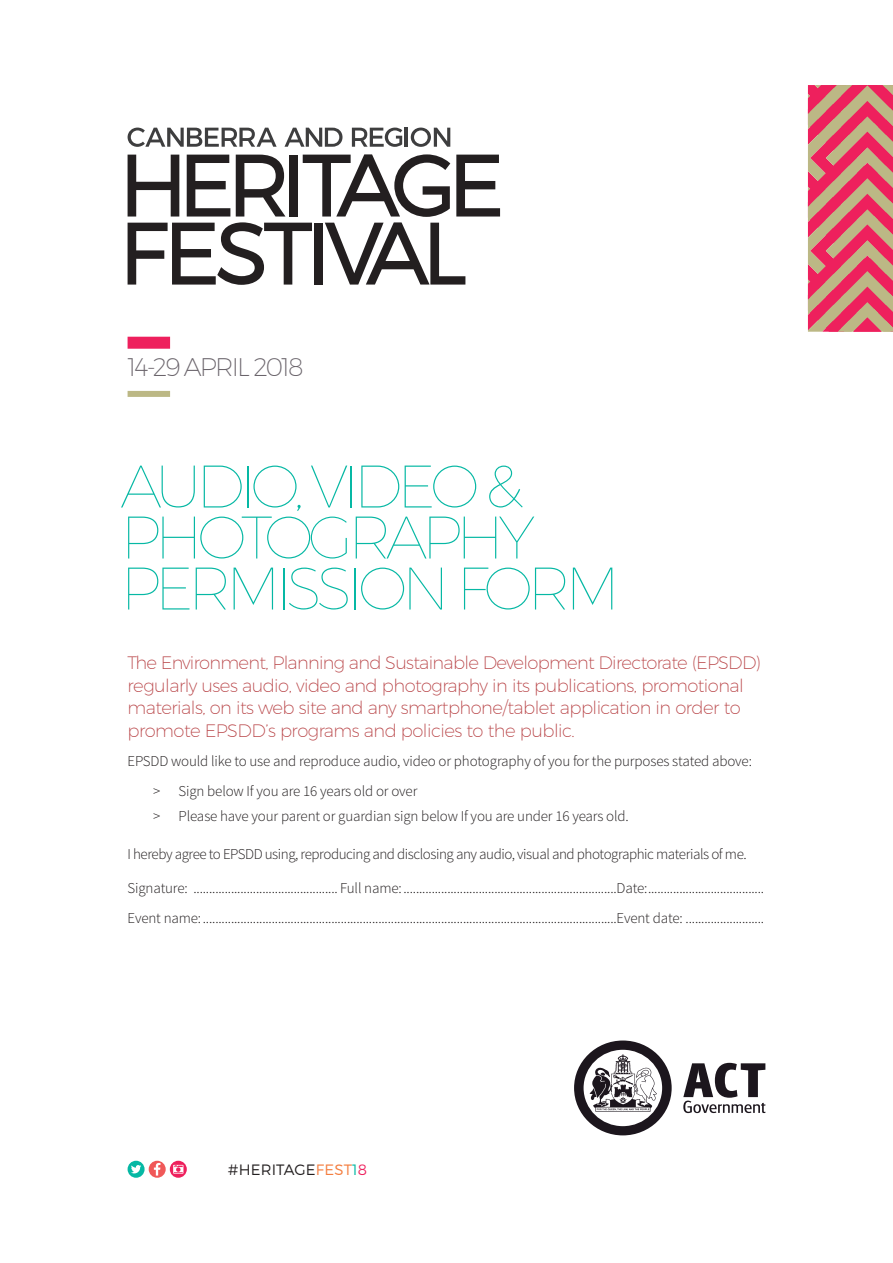
<style>
.page{position:relative;width:893px;height:1263px;background:#fff}
.page>*{position:absolute;margin:0;border:0;box-sizing:border-box;transform-origin:0 0}
.t1{font:100 60px/51px "Montserrat";letter-spacing:-.09em;color:#06b8a4}
.t2{font:200 25.5px "Montserrat";letter-spacing:-.08em;color:#6a646b}
.t3{font:200 18px/22.5px "Montserrat";letter-spacing:-.03em;color:#b84346}
.t4{font:300 15px/29.5px "Source Sans Pro";letter-spacing:-.01em;color:#231f20}
.t5{font:300 15px "Source Sans Pro";letter-spacing:-.03em;color:#231f20}
.t6{font:300 15px "Montserrat";letter-spacing:.01em;color:#231f20}
.s1{color:#f47e40}
.s2{color:#06b8a4}
.s3{color:#ee205d}
</style>
<div class="page">
<div style="left:128px;top:1161px;width:17px;height:17px;background:#06b8a4;border-radius:50%"></div>
<svg style="left:131px;top:1165px;width:10px;height:8px"></svg>
<svg style="left:149px;top:1161px;width:17px;height:17px"></svg>
<svg style="left:154px;top:1163px;width:6px;height:12px"></svg>
<svg style="left:170px;top:1161px;width:17px;height:17px"></svg>
<svg style="left:173px;top:1165px;width:10px;height:8px"></svg>
<div style="left:128px;top:337px;width:42px;height:12px;background:#ee205d"></div>
<div style="left:128px;top:391px;width:42px;height:6px;background:#bcb885"></div>
<svg style="left:574px;top:1040px;width:98px;height:95px"></svg>
<svg style="left:683px;top:1063px;width:82px;height:50px"></svg>
<svg style="left:128px;top:154px;width:372px;height:131px"></svg>
<svg style="left:128px;top:128px;width:149px;height:19px"></svg>
<svg style="left:284px;top:128px;width:58px;height:19px"></svg>
<hr style="left:405px;top:128px;width:3px;height:19px;background:#3e3e3f">
<svg style="left:411px;top:128px;width:39px;height:19px"></svg>
<svg style="left:352px;top:128px;width:50px;height:19px"></svg>
<svg style="left:808px;top:85px;width:85px;height:247px"></svg>
<h2 class="t2" style="left:128px;top:351px;width:178px">14-29 APRIL 2018</h2>
<h1 class="t1" style="left:120px;top:459px;width:501px">AUDIO, VIDEO &amp;<br>PHOTOGRAPHY<br>PERMISSION FORM</h1>
<p class="t3" style="left:128px;top:651px;width:635px">The Environment, Planning and Sustainable Development Directorate (EPSDD) regularly uses audio, video and photography in its publications, promotional materials, on its web site and any smartphone/tablet application in order to promote EPSDD’s programs and policies to the public.</p>
<p class="t4" style="left:153px;top:747px;width:600px;text-indent:-26px">EPSDD would like to use and reproduce audio, video or photography of you for the purposes stated above: &gt; Sign below If you are 16 years old or over</p>
<p class="t4" style="left:153px;top:801px;width:477px">&gt; Please have your parent or guardian sign below If you are under 16 years old.</p>
<p class="t5" style="left:128px;top:845px;width:621px">I hereby agree to EPSDD using, reproducing and disclosing any audio, visual and photographic materials of me.</p>
<p class="t4" style="left:128px;top:873px;width:638px">Signature: .............................................. Full name:....................................................................Date:.....................................<br>Event name:....................................................................................................................................Event date: .........................</p>
<p class="t6" style="left:228px;top:1160px;width:141px">#HERITAGE<span class="s1">FEST</span><span class="s2">1</span><span class="s3">8</span></p>
</div>
